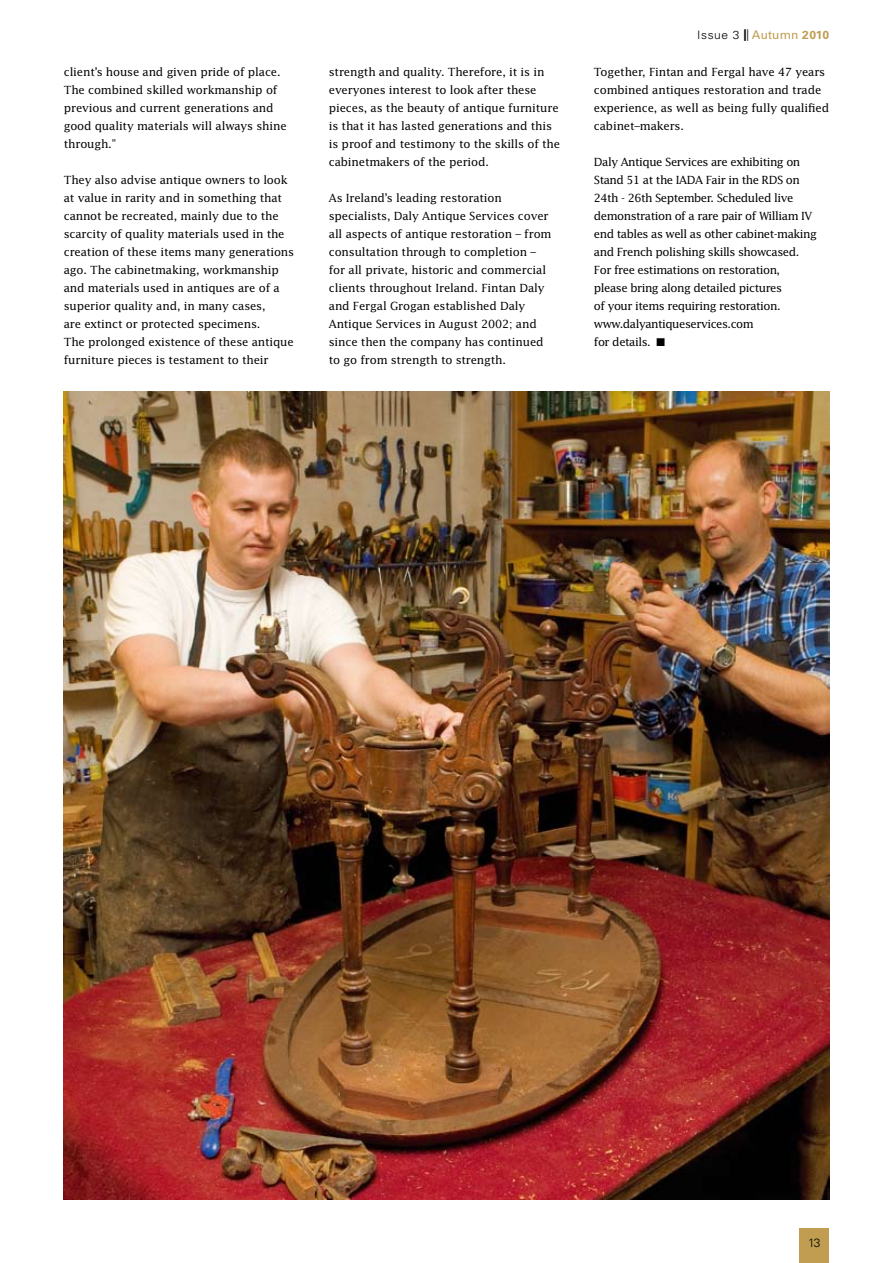
<style>
.page{position:relative;width:893px;height:1263px;background:#fff}
.page>*{position:absolute;margin:0;border:0;box-sizing:border-box;transform-origin:0 0}
.t1{font:300 12px "Univers";color:#000}
.t2{font:300 11.7px "Univers";letter-spacing:.05em;color:#000}
.t3{font:11.25px/18px "Lucida";letter-spacing:-.015em;color:#000}
.t4{font:11.25px/18px "Lucida";letter-spacing:-.04em;color:#000}
.s1{font-weight:700}
.s2{font-weight:400;font-size:12px;color:#c09d51}
.s3{font-weight:700;color:#c09d51}
</style>
<div class="page">
<div style="left:799px;top:1229px;width:30px;height:34px;background:#c09d51"></div>
<img style="left:64px;top:391px;width:765px;height:808px">
<p class="t3" style="left:64px;top:62px;width:224px">client’s house and given pride of place.<br>The combined skilled workmanship of previous and current generations and good quality materials will always shine through.”</p>
<p class="t3" style="left:64px;top:170px;width:232px">They also advise antique owners to look at value in rarity and in something that cannot be recreated, mainly due to the scarcity of quality materials used in the creation of these items many generations ago. The cabinetmaking, workmanship and materials used in antiques are of a superior quality and, in many cases,<br>are extinct or protected specimens.<br>The prolonged existence of these antique furniture pieces is testament to their</p>
<p class="t3" style="left:329px;top:62px;width:233px">strength and quality. Therefore, it is in everyones interest to look after these pieces, as the beauty of antique furniture is that it has lasted generations and this is proof and testimony to the skills of the cabinetmakers of the period.</p>
<p class="t3" style="left:329px;top:188px;width:224px">As Ireland’s leading restoration specialists, Daly Antique Services cover all aspects of antique restoration – from consultation through to completion – for all private, historic and commercial clients throughout Ireland. Fintan Daly and Fergal Grogan established Daly Antique Services in August 2002; and since then the company has continued to go from strength to strength.</p>
<p class="t2" style="left:697px;top:28px;width:134px">Issue 3 <span class="s1">|</span>| <span class="s2">Autumn</span> <span class="s3">2010</span></p>
<p class="t3" style="left:594px;top:62px;width:237px">Together, Fintan and Fergal have 47 years combined antiques restoration and trade experience, as well as being fully qualified cabinet–makers.</p>
<p class="t4" style="left:594px;top:152px;width:225px">Daly Antique Services are exhibiting on Stand 51 at the IADA Fair in the RDS on 24th - 26th September. Scheduled live demonstration of a rare pair of William IV end tables as well as other cabinet-making and French polishing skills showcased.<br>For free estimations on restoration,<br>please bring along detailed pictures<br>of your items requiring restoration. www.dalyantiqueservices.com<br>for details. ■</p>
<p class="t1" style="left:808px;top:1235px;width:14px">13</p>
</div>
